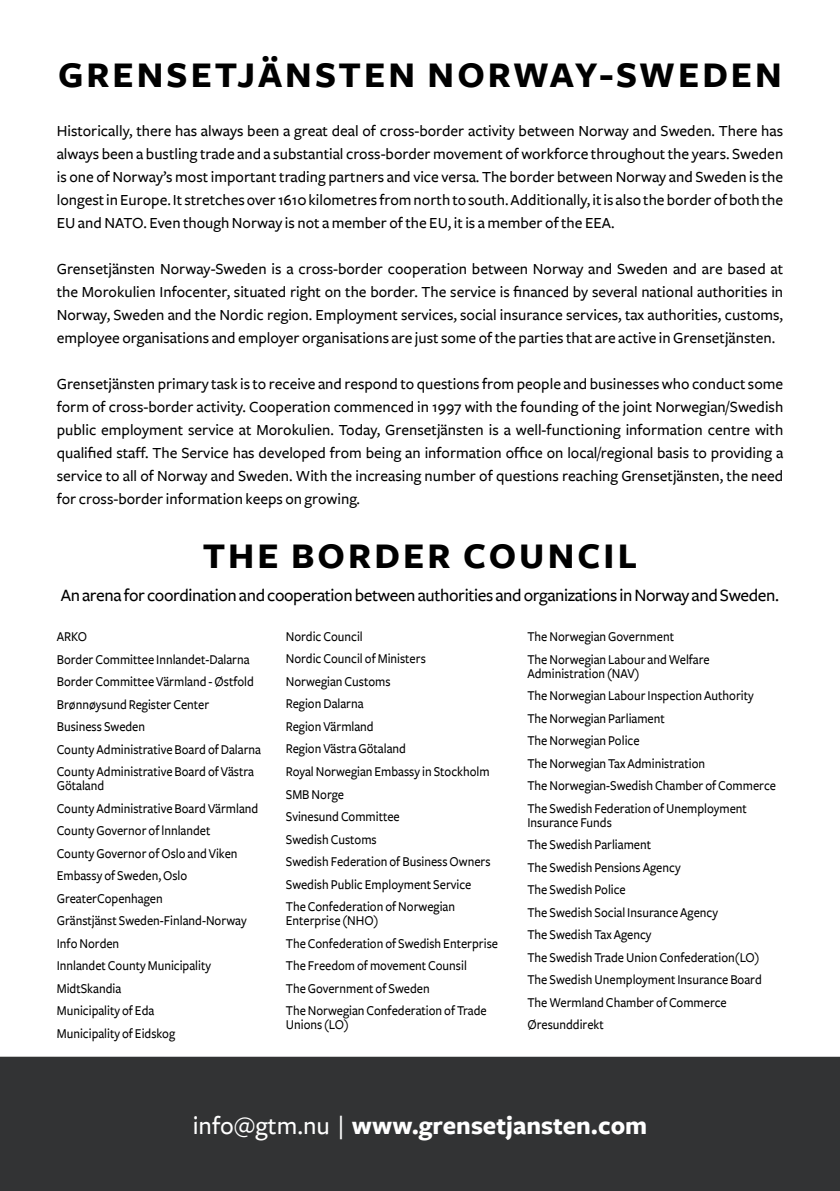
<style>
.page{position:relative;width:840px;height:1191px;background:#fff}
.page>*{position:absolute;margin:0;border:0;box-sizing:border-box;transform-origin:0 0}
.t1{font:700 37.6px "Freight Sans";letter-spacing:.08em;color:#000}
.t2{font:700 26px "Freight Sans";color:#fff}
.t3{font:500 18px "Freight Sans";letter-spacing:-.02em;color:#000}
.t4{font:500 16px/23px "Freight Sans";color:#000;text-align:justify}
.t5{font:500 14px/22.4px "Freight Sans";color:#000;scale:.92 1}
.s1{font-weight:500}
</style>
<div class="page">
<div style="left:0;top:1056px;width:839px;height:135px;background:#323334"></div>
<h1 class="t1" style="left:58px;top:54px;width:724px">GRENSETJÄNSTEN NORWAY-SWEDEN</h1>
<p class="t4" style="left:57px;top:119px;width:727px">Historically, there has always been a great deal of cross-border activity between Norway and Sweden. There has always been a bustling trade and a substantial cross-border movement of workforce throughout the years. Sweden is one of Norway’s most important trading partners and vice versa. The border between Norway and Sweden is the longest in Europe. It stretches over 1610 kilometres from north to south. Additionally, it is also the border of both the EU and NATO. Even though Norway is not a member of the EU, it is a member of the EEA.</p>
<p class="t4" style="left:57px;top:257px;width:727px">Grensetjänsten Norway-Sweden is a cross-border cooperation between Norway and Sweden and are based at the Morokulien Infocenter, situated right on the border. The service is financed by several national authorities in Norway, Sweden and the Nordic region. Employment services, social insurance services, tax authorities, customs, employee organisations and employer organisations are just some of the parties that are active in Grensetjänsten.</p>
<p class="t4" style="left:57px;top:372px;width:727px">Grensetjänsten primary task is to receive and respond to questions from people and businesses who conduct some form of cross-border activity. Cooperation commenced in 1997 with the founding of the joint Norwegian/Swedish public employment service at Morokulien. Today, Grensetjänsten is a well-functioning information centre with qualified staff. The Service has developed from being an information office on local/regional basis to providing a service to all of Norway and Sweden. With the increasing number of questions reaching Grensetjänsten, the need for cross-border information keeps on growing.</p>
<h1 class="t1" style="left:202px;top:536px;width:436px">THE BORDER COUNCIL</h1>
<p class="t3" style="left:61px;top:585px;width:719px">An arena for coordination and cooperation between authorities and organizations in Norway and Sweden.</p>
<p class="t5" style="left:57px;top:625px;width:223px">ARKO<br>Border Committee Innlandet-Dalarna<br>Border Committee Värmland - Østfold<br>Brønnøysund Register Center<br>Business Sweden<br>County Administrative Board of Dalarna<br>County Administrative Board of Västra</p>
<p class="t5" style="left:57px;top:774px;width:220px">Götaland<br>County Administrative Board Värmland<br>County Governor of lnnlandet<br>County Governor of Oslo and Viken<br>Embassy of Sweden, Oslo<br>GreaterCopenhagen<br>Gränstjänst Sweden-Finland-Norway<br>Info Norden<br>Innlandet County Municipality<br>MidtSkandia<br>Municipality of Eda<br>Municipality of Eidskog</p>
<p class="t5" style="left:285px;top:625px;width:224px">Nordic Council<br>Nordic Council of Ministers<br>Norwegian Customs<br>Region Dalarna<br>Region Värmland<br>Region Västra Götaland<br>Royal Norwegian Embassy in Stockholm<br>SMB Norge<br>Svinesund Committee<br>Swedish Customs<br>Swedish Federation of Business Owners<br>Swedish Public Employment Service<br>The Confederation of Norwegian</p>
<p class="t5" style="left:285px;top:909px;width:232px">Enterprise (NHO)<br>The Confederation of Swedish Enterprise<br>The Freedom of movement Counsil<br>The Government of Sweden<br>The Norwegian Confederation of Trade</p>
<p class="t5" style="left:285px;top:1013px;width:70px">Unions (LO)</p>
<p class="t5" style="left:527px;top:625px;width:199px">The Norwegian Government<br>The Norwegian Labour and Welfare</p>
<p class="t5" style="left:527px;top:662px;width:271px">Administration (NAV)<br>The Norwegian Labour Inspection Authority The Norwegian Parliament<br>The Norwegian Police<br>The Norwegian Tax Administration<br>The Norwegian-Swedish Chamber of Commerce The Swedish Federation of Unemployment</p>
<p class="t5" style="left:527px;top:811px;width:256px">Insurance Funds<br>The Swedish Parliament<br>The Swedish Pensions Agency<br>The Swedish Police<br>The Swedish Social Insurance Agency<br>The Swedish Tax Agency<br>The Swedish Trade Union Confederation(LO)<br>The Swedish Unemployment Insurance Board<br>The Wermland Chamber of Commerce<br>Øresunddirekt</p>
<h2 class="t2" style="left:192px;top:1111px;width:456px"><span class="s1">info@gtm.nu |</span> www.grensetjansten.com</h2>
</div>
